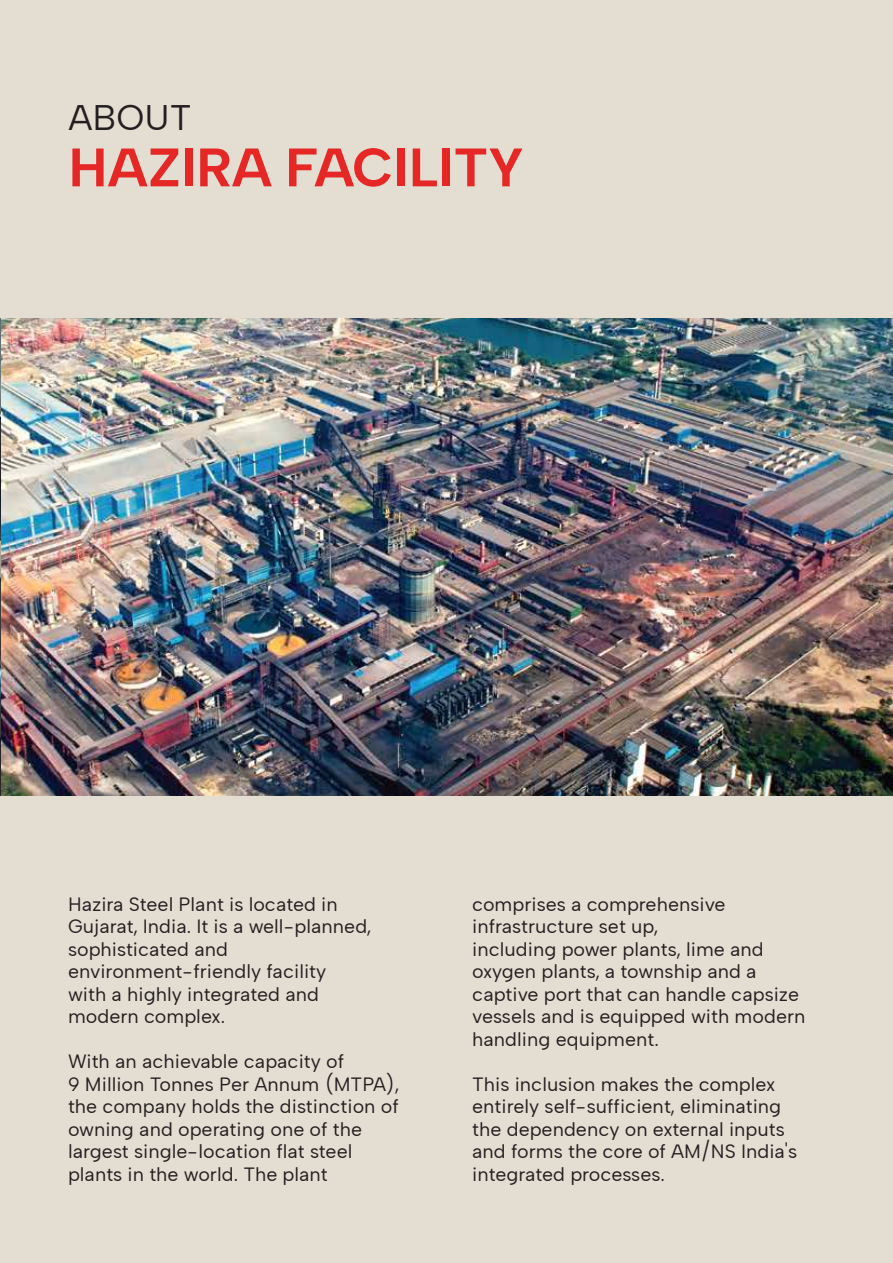
<style>
.page{position:relative;width:893px;height:1263px;background:#e3ddd2}
.page>*{position:absolute;margin:0;border:0;box-sizing:border-box;transform-origin:0 0}
.t1{font:700 54px "Albert Sans";color:#e52726}
.t2{font:35.55px "Albert Sans";color:#231f20}
.t3{font:19.2px/22.5px "Albert Sans";color:#231f20}
</style>
<div class="page">
<img style="left:0;top:318px;width:893px;height:478px">
<h2 class="t2" style="left:68px;top:96px;width:125px">ABOUT</h2>
<h1 class="t1" style="left:68px;top:133px;width:457px">HAZIRA FACILITY</h1>
<p class="t3" style="left:68px;top:893px;width:305px">Hazira Steel Plant is located in<br>Gujarat, India. It is a well-planned, sophisticated and environment-friendly facility<br>with a highly integrated and modern complex.</p>
<p class="t3" style="left:68px;top:1050px;width:333px">With an achievable capacity of<br>9 Million Tonnes Per Annum (MTPA), the company holds the distinction of owning and operating one of the largest single-location flat steel plants in the world. The plant</p>
<p class="t3" style="left:472px;top:893px;width:335px">comprises a comprehensive infrastructure set up,<br>including power plants, lime and oxygen plants, a township and a captive port that can handle capsize vessels and is equipped with modern handling equipment.</p>
<p class="t3" style="left:472px;top:1073px;width:326px">This inclusion makes the complex entirely self-sufficient, eliminating the dependency on external inputs and forms the core of AM/NS India's integrated processes.</p>
</div>
